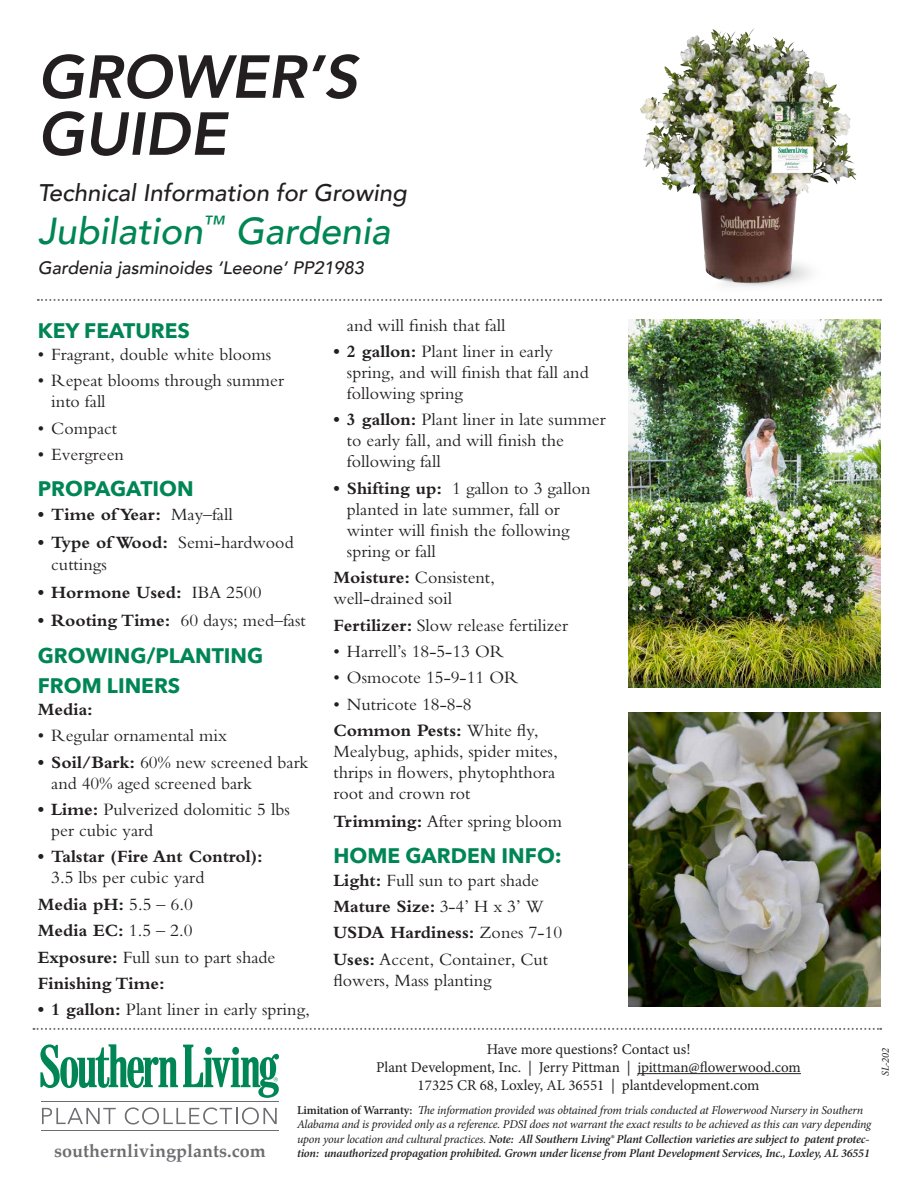
<style>
.page{position:relative;width:918px;height:1188px;background:#fff}
.page>*{position:absolute;margin:0;border:0;box-sizing:border-box;transform-origin:0 0}
.t1{font:italic 800 60px/57px "Avenir";color:#231f20}
.t2{font:italic 500 37.5px "Avenir";color:#008655}
.t3{font:italic 500 24px "Avenir";color:#231f20}
.t4{font:700 21px/30px "Avenir Next";color:#008655}
.t5{font:18px/21px "M Bembo";color:#231f20}
.t6{font:700 18px/26.4px "Bembo";color:#231f20}
.t7{font:italic 500 18px "Avenir";color:#231f20}
.t8{font:700 18px "Palatino";color:#6d6e71}
.t9{font:15px/18px "Minion Pro";letter-spacing:-.005em;color:#231f20;text-align:center}
.t10{font:italic 12px/14.4px "Minion Pro";letter-spacing:-.015em;color:#231f20}
.t11{font:italic 600 12px "Minion Pro";letter-spacing:-.015em;color:#231f20}
.t12{font:italic 10.5px "Minion Pro";color:#231f20}
.s1{font-family:"M Bembo";font-weight:400}
.s2{font-family:"Bembo";font-weight:700}
.s3{font-weight:600;font-style:normal}
.s4{font-weight:600}
</style>
<div class="page">
<svg style="left:42px;top:1108px;width:74px;height:16px"></svg>
<svg style="left:125px;top:1107px;width:152px;height:18px"></svg>
<hr style="left:41px;top:1101px;width:238px;height:1px;background:#6d6e71">
<hr style="left:41px;top:1130px;width:238px;height:1px;background:#6d6e71">
<svg style="left:40px;top:1044px;width:239px;height:54px"></svg>
<img style="left:640px;top:28px;width:217px;height:259px">
<img style="left:628px;top:320px;width:252px;height:367px">
<hr style="left:637px;top:1073px;width:164px;height:1px;background:#231f20">
<svg style="left:33px;top:1028px;width:848px;height:2px"></svg>
<svg style="left:38px;top:299px;width:843px;height:2px"></svg>
<img style="left:628px;top:713px;width:252px;height:294px">
<h1 class="t1" style="left:38px;top:49px;width:321px">GROWER’S<br>GUIDE</h1>
<h3 class="t3" style="left:38px;top:179px;width:371px">Technical Information for Growing</h3>
<h2 class="t2" style="left:38px;top:208px;width:354px">Jubilation<sup>™</sup> Gardenia</h2>
<p class="t7" style="left:38px;top:257px;width:328px">Gardenia jasminoides ‘Leeone’ PP21983</p>
<p class="t4" style="left:38px;top:315px;width:154px">KEY FEATURES</p>
<p class="t5" style="left:38px;top:344px;width:235px">• Fragrant, double white blooms</p>
<p class="t5" style="left:51px;top:370px;width:234px;text-indent:-14px">• Repeat blooms through summer into fall</p>
<p class="t5" style="left:38px;top:418px;width:81px">• Compact</p>
<p class="t5" style="left:38px;top:444px;width:88px">• Evergreen</p>
<p class="t4" style="left:38px;top:474px;width:157px">PROPAGATION</p>
<p class="t6" style="left:38px;top:501px;width:196px">• Time of Year: <span class="s1">May–fall</span></p>
<p class="t5" style="left:51px;top:531px;width:244px;line-height:22.5px;text-indent:-14px"><span class="s2">• Type of Wood:</span> Semi-hardwood cuttings</p>
<p class="t6" style="left:38px;top:579px;width:225px">• Hormone Used: <span class="s1">IBA 2500</span></p>
<p class="t5" style="left:38px;top:610px;width:269px"><span class="s2">• Rooting Time:</span> 60 days; med–fast</p>
<p class="t4" style="left:38px;top:640px;width:227px">GROWING/PLANTING<br>FROM LINERS</p>
<p class="t6" style="left:38px;top:696px;width:57px">Media:</p>
<p class="t5" style="left:38px;top:725px;width:191px">• Regular ornamental mix</p>
<p class="t5" style="left:51px;top:752px;width:259px;text-indent:-14px"><span class="s2">• Soil/Bark:</span> 60% new screened bark and 40% aged screened bark</p>
<p class="t5" style="left:51px;top:799px;width:240px;text-indent:-14px"><span class="s2">• Lime:</span> Pulverized dolomitic 5 lbs per cubic yard</p>
<p class="t6" style="left:38px;top:843px;width:227px">• Talstar (Fire Ant Control):</p>
<p class="t5" style="left:51px;top:867px;width:155px">3.5 lbs per cubic yard</p>
<p class="t6" style="left:38px;top:891px;width:157px">Media pH: <span class="s1">5.5 – 6.0<br></span>Media EC: <span class="s1">1.5 – 2.0</span></p>
<p class="t5" style="left:38px;top:947px;width:239px"><span class="s2">Exposure:</span> Full sun to part shade</p>
<p class="t6" style="left:38px;top:970px;width:128px">Finishing Time:</p>
<p class="t5" style="left:38px;top:999px;width:273px"><span class="s2">• 1 gallon:</span> Plant liner in early spring,</p>
<p class="t5" style="left:347px;top:314px;width:160px">and will finish that fall</p>
<p class="t5" style="left:347px;top:341px;width:243px;text-indent:-14px"><span class="s2">• 2 gallon:</span> Plant liner in early spring, and will finish that fall and following spring</p>
<p class="t5" style="left:347px;top:409px;width:260px;text-indent:-14px"><span class="s2">• 3 gallon:</span> Plant liner in late summer to early fall, and will finish the following fall</p>
<p class="t5" style="left:347px;top:478px;width:245px;text-indent:-14px"><span class="s2">• Shifting up:</span> 1 gallon to 3 gallon planted in late summer, fall or winter will finish the following spring or fall</p>
<p class="t5" style="left:333px;top:567px;width:163px"><span class="s2">Moisture:</span> Consistent, well-drained soil</p>
<p class="t5" style="left:333px;top:615px;width:236px"><span class="s2">Fertilizer:</span> Slow release fertilizer</p>
<p class="t5" style="left:333px;top:641px;width:172px">• Harrell’s 18-5-13 OR</p>
<p class="t5" style="left:333px;top:667px;width:187px">• Osmocote 15-9-11 OR</p>
<p class="t5" style="left:333px;top:694px;width:140px">• Nutricote 18-8-8</p>
<p class="t6" style="left:333px;top:717px;width:207px">Common Pests: <span class="s1">White fly,</span></p>
<p class="t5" style="left:333px;top:741px;width:226px">Mealybug, aphids, spider mites, thrips in flowers, phytophthora root and crown rot</p>
<p class="t5" style="left:333px;top:811px;width:230px"><span class="s2">Trimming:</span> After spring bloom</p>
<p class="t4" style="left:333px;top:841px;width:230px">HOME GARDEN INFO:</p>
<p class="t5" style="left:333px;top:869px;width:207px"><span class="s2">Light:</span> Full sun to part shade</p>
<p class="t6" style="left:333px;top:893px;width:230px">Mature Size: <span class="s1">3-4’ H x 3’ W<br></span>USDA Hardiness: <span class="s1">Zones 7-10</span></p>
<p class="t5" style="left:333px;top:949px;width:216px"><span class="s2">Uses:</span> Accent, Container, Cut flowers, Mass planting</p>
<p class="t9" style="left:376px;top:1040px;width:426px">Have more questions? Contact us!<br>Plant Development, Inc. | Jerry Pittman | jpittman@flowerwood.com<br>17325 CR 68, Loxley, AL 36551 | plantdevelopment.com</p>
<p class="t10" style="left:297px;top:1103px;width:576px"><span class="s3">Limitation of Warranty:</span> The information provided was obtained from trials conducted at Flowerwood Nursery in Southern<br>Alabama and is provided only as a reference. PDSI does not warrant the exact results to be achieved as this can vary depending upon your location and cultural practices. <span class="s4">Note: All Southern Living® Plant Collection varieties are subject to patent protec-</span></p>
<p class="t8" style="left:54px;top:1135px;width:213px">southernlivingplants.com</p>
<p class="t11" style="left:297px;top:1145px;width:574px">tion: unauthorized propagation prohibited. Grown under license from Plant Development Services, Inc., Loxley, AL 36551</p>
<p class="t12" style="left:878px;top:1076px;width:30px;rotate:-90deg">SL-202</p>
</div>
